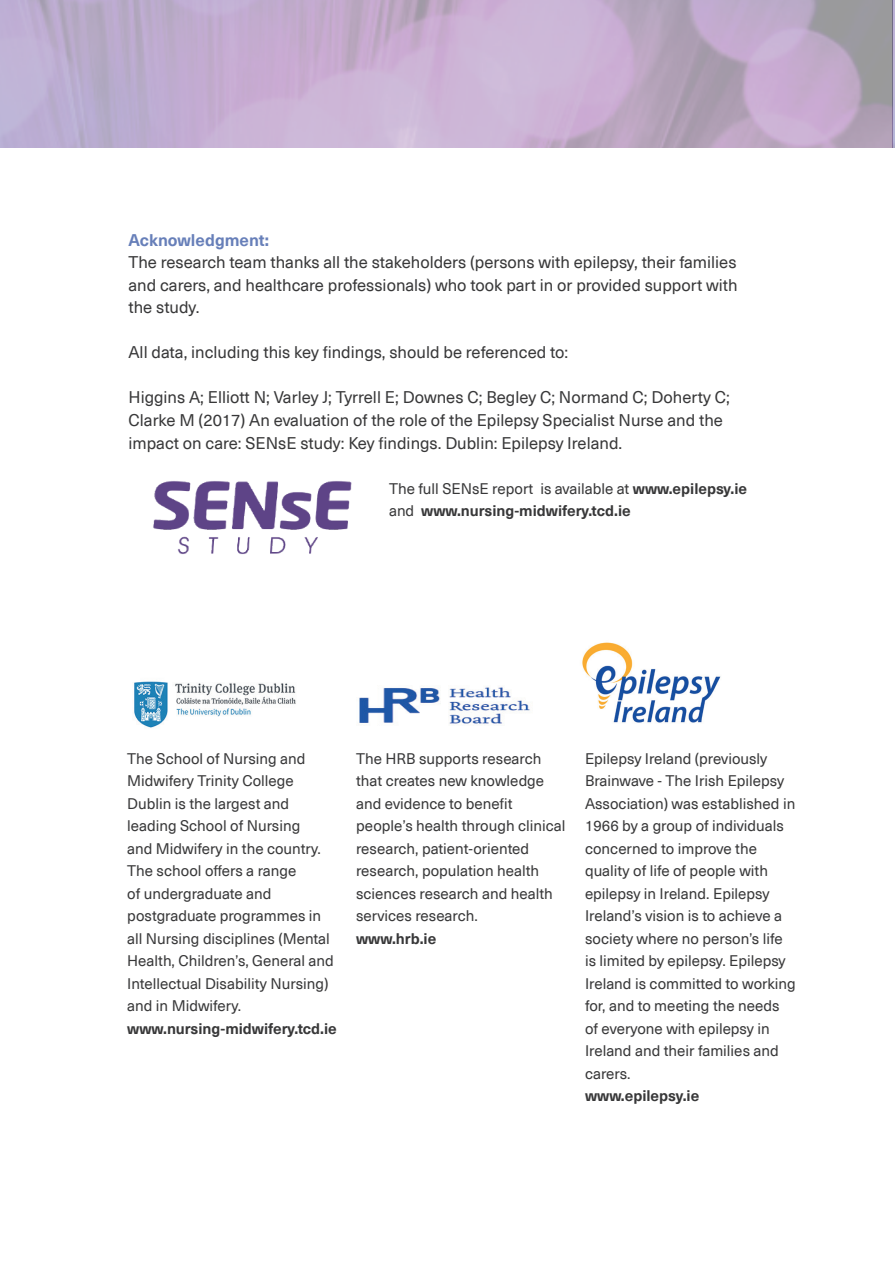
<style>
.page{position:relative;width:895px;height:1262px;background:#fff}
.page>*{position:absolute;margin:0;border:0;box-sizing:border-box;transform-origin:0 0}
.t1{font:16.5px/22.5px "Neue Haas Unica Pro";color:#383839;text-align:justify}
.t2{font:700 16.5px "Neue Haas Unica Pro";color:#677fb9}
.t3{font:15px/22.5px "Neue Haas Unica Pro";color:#383839}
.t4{font:700 15px/22.5px "Neue Haas Unica Pro";color:#383839}
.s1{font-weight:400}
</style>
<div class="page">
<img style="left:134px;top:681px;width:162px;height:47px">
<img style="left:359px;top:687px;width:171px;height:37px">
<img style="left:582px;top:642px;width:139px;height:81px">
<img style="left:153px;top:481px;width:199px;height:74px">
<p class="t2" style="left:128px;top:230px;width:142px">Acknowledgment:</p>
<p class="t1" style="left:128px;top:251px;width:610px">The research team thanks all the stakeholders (persons with epilepsy, their families and carers, and healthcare professionals) who took part in or provided support with the study.</p>
<p class="t1" style="left:128px;top:341px;width:441px">All data, including this key findings, should be referenced to:</p>
<p class="t1" style="left:128px;top:386px;width:602px;text-align:left">Higgins A; Elliott N; Varley J; Tyrrell E; Downes C; Begley C; Normand C; Doherty C;<br>Clarke M (2017) An evaluation of the role of the Epilepsy Specialist Nurse and the impact on care: SENsE study: Key findings. Dublin: Epilepsy Ireland.</p>
<p class="t4" style="left:389px;top:477px;width:359px"><span class="s1">The full SENsE report is available at</span> www.epilepsy.ie <span class="s1">and</span> www.nursing-midwifery.tcd.ie</p>
<p class="t3" style="left:127px;top:747px;width:208px">The School of Nursing and<br>Midwifery Trinity College<br>Dublin is the largest and leading School of Nursing<br>and Midwifery in the country.<br>The school offers a range<br>of undergraduate and postgraduate programmes in all Nursing disciplines (Mental<br>Health, Children’s, General and<br>Intellectual Disability Nursing) and in Midwifery.</p>
<p class="t4" style="left:127px;top:1017px;width:211px">www.nursing-midwifery.tcd.ie</p>
<p class="t3" style="left:356px;top:747px;width:211px">The HRB supports research that creates new knowledge and evidence to benefit people’s health through clinical research, patient-oriented research, population health sciences research and health services research.</p>
<p class="t4" style="left:356px;top:927px;width:82px">www.hrb.ie</p>
<p class="t3" style="left:584px;top:747px;width:212px">Epilepsy Ireland (previously<br>Brainwave - The Irish Epilepsy<br>Association) was established in<br>1966 by a group of individuals concerned to improve the quality of life of people with epilepsy in Ireland. Epilepsy<br>Ireland’s vision is to achieve a society where no person’s life is limited by epilepsy. Epilepsy<br>Ireland is committed to working for, and to meeting the needs of everyone with epilepsy in<br>Ireland and their families and carers.</p>
<p class="t4" style="left:584px;top:1084px;width:116px">www.epilepsy.ie</p>
</div>
